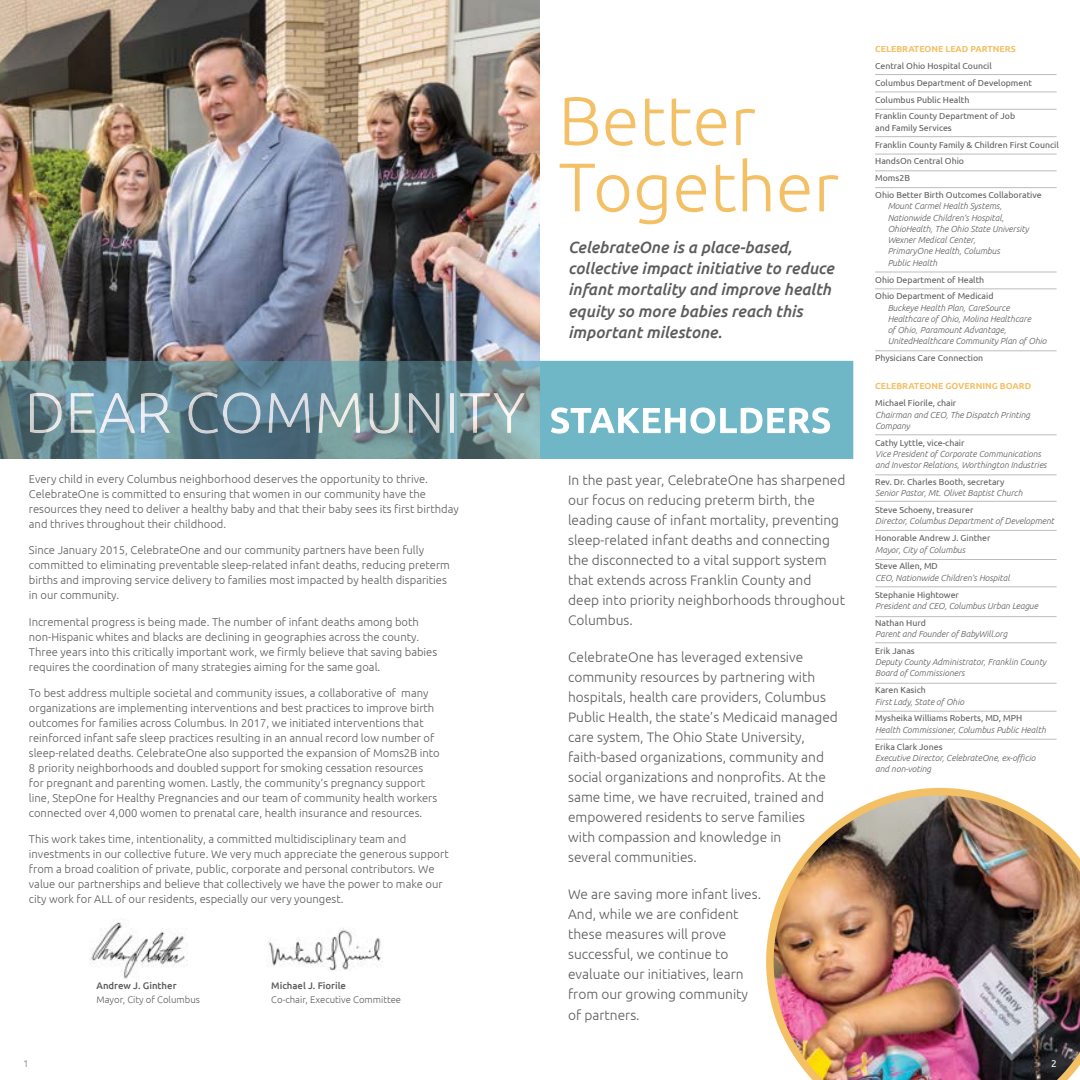
<style>
.page{position:relative;width:1080px;height:1080px;background:#fff}
.page>*{position:absolute;margin:0;border:0;box-sizing:border-box;transform-origin:0 0}
.t1{font:300 68.75px/66.2px "Ubuntu";color:#f3c066}
.t2{font:italic 500 16.25px/21.2px "Ubuntu";color:#5c5c5c}
.t3{font:300 13.75px/20px "Ubuntu";color:#5c5c5c}
.t4{font:300 11.25px/15px "Ubuntu";color:#5c5c5c}
.t5{font:10px "Ubuntu";color:#9aa196}
.t6{font:10px "Ubuntu";color:#fff}
.t7{font:300 9.62px "Ubuntu";color:#5c5c5c}
.t8{font:500 9.62px "Ubuntu";color:#5c5c5c}
.t9{font:italic 300 8.75px/11.2px "Ubuntu";color:#5c5c5c}
.t10{font:8.75px/16.9px "Ubuntu";color:#5c5c5c}
.t11{font:700 8.75px "Ubuntu";color:#f3c066}
</style>
<div class="page">
<img style="left:766px;top:788px;width:314px;height:292px">
<img style="left:0;top:0;width:540px;height:361px">
<img style="left:90px;top:919px;width:98px;height:60px">
<img style="left:266px;top:928px;width:115px;height:43px">
<hr style="left:875px;top:711px;width:182px;height:1px;background:#bbbcbd">
<hr style="left:875px;top:739px;width:182px;height:1px;background:#bbbcbd">
<hr style="left:875px;top:351px;width:182px;height:1px;background:#bbbcbd">
<hr style="left:875px;top:272px;width:182px;height:1px;background:#bbbcbd">
<hr style="left:875px;top:289px;width:182px;height:1px;background:#bbbcbd">
<hr style="left:875px;top:187px;width:182px;height:1px;background:#bbbcbd">
<hr style="left:875px;top:136px;width:182px;height:1px;background:#bbbcbd">
<hr style="left:875px;top:109px;width:182px;height:1px;background:#bbbcbd">
<hr style="left:875px;top:154px;width:182px;height:1px;background:#bbbcbd">
<hr style="left:875px;top:171px;width:182px;height:1px;background:#bbbcbd">
<hr style="left:875px;top:92px;width:182px;height:1px;background:#bbbcbd">
<hr style="left:875px;top:74px;width:182px;height:1px;background:#bbbcbd">
<hr style="left:875px;top:435px;width:182px;height:1px;background:#bbbcbd">
<hr style="left:875px;top:475px;width:182px;height:1px;background:#bbbcbd">
<hr style="left:875px;top:501px;width:182px;height:1px;background:#bbbcbd">
<hr style="left:875px;top:643px;width:182px;height:1px;background:#bbbcbd">
<hr style="left:875px;top:530px;width:182px;height:1px;background:#bbbcbd">
<hr style="left:875px;top:559px;width:182px;height:1px;background:#bbbcbd">
<hr style="left:875px;top:587px;width:182px;height:1px;background:#bbbcbd">
<hr style="left:875px;top:616px;width:182px;height:1px;background:#bbbcbd">
<hr style="left:875px;top:683px;width:182px;height:1px;background:#bbbcbd">
<svg style="left:0;top:361px;width:853px;height:98px;background:#75a0aa"></svg>
<p class="t4" style="left:29px;top:471px;width:431px">Every child in every Columbus neighborhood deserves the opportunity to thrive.<br>CelebrateOne is committed to ensuring that women in our community have the resources they need to deliver a healthy baby and that their baby sees its first birthday and thrives throughout their childhood.</p>
<p class="t4" style="left:29px;top:543px;width:423px">Since January 2015, CelebrateOne and our community partners have been fully committed to eliminating preventable sleep-related infant deaths, reducing preterm births and improving service delivery to families most impacted by health disparities in our community.</p>
<p class="t4" style="left:29px;top:614px;width:410px">Incremental progress is being made. The number of infant deaths among both non-Hispanic whites and blacks are declining in geographies across the county.<br>Three years into this critically important work, we firmly believe that saving babies requires the coordination of many strategies aiming for the same goal.</p>
<p class="t4" style="left:29px;top:685px;width:412px">To best address multiple societal and community issues, a collaborative of many organizations are implementing interventions and best practices to improve birth outcomes for families across Columbus. In 2017, we initiated interventions that reinforced infant safe sleep practices resulting in an annual record low number of sleep-related deaths. CelebrateOne also supported the expansion of Moms2B into 8 priority neighborhoods and doubled support for smoking cessation resources for pregnant and parenting women. Lastly, the community’s pregnancy support line, StepOne for Healthy Pregnancies and our team of community health workers connected over 4,000 women to prenatal care, health insurance and resources.</p>
<p class="t4" style="left:29px;top:831px;width:421px">This work takes time, intentionality, a committed multidisciplinary team and investments in our collective future. We very much appreciate the generous support from a broad coalition of private, public, corporate and personal contributors. We value our partnerships and believe that collectively we have the power to make our city work for ALL of our residents, especially our very youngest.</p>
<p class="t8" style="left:96px;top:979px;width:82px">Andrew J. Ginther</p>
<p class="t7" style="left:96px;top:993px;width:105px">Mayor, City of Columbus</p>
<p class="t8" style="left:271px;top:979px;width:76px">Michael J. Fiorile</p>
<p class="t7" style="left:271px;top:993px;width:131px">Co-chair, Executive Committee</p>
<h1 class="t1" style="left:558px;top:86px;width:282px">Better<br>Together</h1>
<h2 class="t2" style="left:568px;top:236px;width:267px">CelebrateOne is a place-based, collective impact initiative to reduce infant mortality and improve health equity so more babies reach this important milestone.</h2>
<p class="t3" style="left:568px;top:470px;width:279px">In the past year, CelebrateOne has sharpened our focus on reducing preterm birth, the leading cause of infant mortality, preventing sleep-related infant deaths and connecting the disconnected to a vital support system that extends across Franklin County and deep into priority neighborhoods throughout Columbus.</p>
<p class="t3" style="left:568px;top:647px;width:271px">CelebrateOne has leveraged extensive community resources by partnering with hospitals, health care providers, Columbus Public Health, the state’s Medicaid managed care system, The Ohio State University, faith-based organizations, community and social organizations and nonprofits. At the same time, we have recruited, trained and empowered residents to serve families<br>with compassion and knowledge in<br>several communities.</p>
<p class="t3" style="left:568px;top:884px;width:194px">We are saving more infant lives.<br>And, while we are confident these measures will prove successful, we continue to evaluate our initiatives, learn from our growing community</p>
<p class="t3" style="left:568px;top:1005px;width:73px">of partners.</p>
<p class="t11" style="left:875px;top:43px;width:142px">CELEBRATEONE LEAD PARTNERS</p>
<p class="t10" style="left:875px;top:57px;width:158px">Central Ohio Hospital Council<br>Columbus Department of Development<br>Columbus Public Health<br>Franklin County Department of Job</p>
<p class="t10" style="left:875px;top:119px;width:185px">and Family Services<br>Franklin County Family &amp; Children First Council<br>HandsOn Central Ohio<br>Moms2B<br>Ohio Better Birth Outcomes Collaborative</p>
<p class="t9" style="left:888px;top:200px;width:143px">Mount Carmel Health Systems,<br>Nationwide Children’s Hospital,<br>OhioHealth, The Ohio State University<br>Wexner Medical Center,<br>PrimaryOne Health, Columbus<br>Public Health</p>
<p class="t10" style="left:875px;top:271px;width:120px">Ohio Department of Health<br>Ohio Department of Medicaid</p>
<p class="t9" style="left:888px;top:302px;width:160px">Buckeye Health Plan, CareSource Healthcare of Ohio, Molina Healthcare<br>of Ohio, Paramount Advantage, UnitedHealthcare Community Plan of Ohio</p>
<p class="t10" style="left:875px;top:350px;width:110px">Physicians Care Connection</p>
<p class="t11" style="left:875px;top:381px;width:157px">CELEBRATEONE GOVERNING BOARD</p>
<p class="t10" style="left:875px;top:395px;width:83px">Michael Fiorile, chair</p>
<p class="t9" style="left:875px;top:409px;width:157px">Chairman and CEO, The Dispatch Printing<br>Company</p>
<p class="t10" style="left:875px;top:434px;width:91px">Cathy Lyttle, vice-chair</p>
<p class="t9" style="left:875px;top:448px;width:173px">Vice President of Corporate Communications and Investor Relations, Worthington Industries</p>
<p class="t10" style="left:875px;top:473px;width:131px">Rev. Dr. Charles Booth, secretary</p>
<p class="t9" style="left:875px;top:487px;width:149px">Senior Pastor, Mt. Olivet Baptist Church</p>
<p class="t10" style="left:875px;top:501px;width:100px">Steve Schoeny, treasurer</p>
<p class="t9" style="left:875px;top:516px;width:181px">Director, Columbus Department of Development</p>
<p class="t10" style="left:875px;top:530px;width:117px">Honorable Andrew J. Ginther</p>
<p class="t9" style="left:875px;top:544px;width:92px">Mayor, City of Columbus</p>
<p class="t10" style="left:875px;top:558px;width:64px">Steve Allen, MD</p>
<p class="t9" style="left:875px;top:572px;width:136px">CEO, Nationwide Children’s Hospital</p>
<p class="t10" style="left:875px;top:586px;width:85px">Stephanie Hightower</p>
<p class="t9" style="left:875px;top:600px;width:164px">President and CEO, Columbus Urban League</p>
<p class="t10" style="left:875px;top:614px;width:52px">Nathan Hurd</p>
<p class="t9" style="left:875px;top:628px;width:134px">Parent and Founder of BabyWill.org</p>
<p class="t10" style="left:875px;top:642px;width:41px">Erik Janas</p>
<p class="t9" style="left:875px;top:656px;width:173px">Deputy County Administrator, Franklin County<br>Board of Commissioners</p>
<p class="t10" style="left:875px;top:681px;width:52px">Karen Kasich</p>
<p class="t9" style="left:875px;top:696px;width:90px">First Lady, State of Ohio</p>
<p class="t10" style="left:875px;top:710px;width:149px">Mysheika Williams Roberts, MD, MPH</p>
<p class="t9" style="left:875px;top:724px;width:172px">Health Commissioner, Columbus Public Health</p>
<p class="t10" style="left:875px;top:738px;width:69px">Erika Clark Jones</p>
<p class="t9" style="left:875px;top:752px;width:162px">Executive Director, CelebrateOne, ex-officio and non-voting</p>
<p class="t5" style="left:23px;top:1058px;width:7px">1</p>
<p class="t6" style="left:1051px;top:1058px;width:7px">2</p>
</div>
